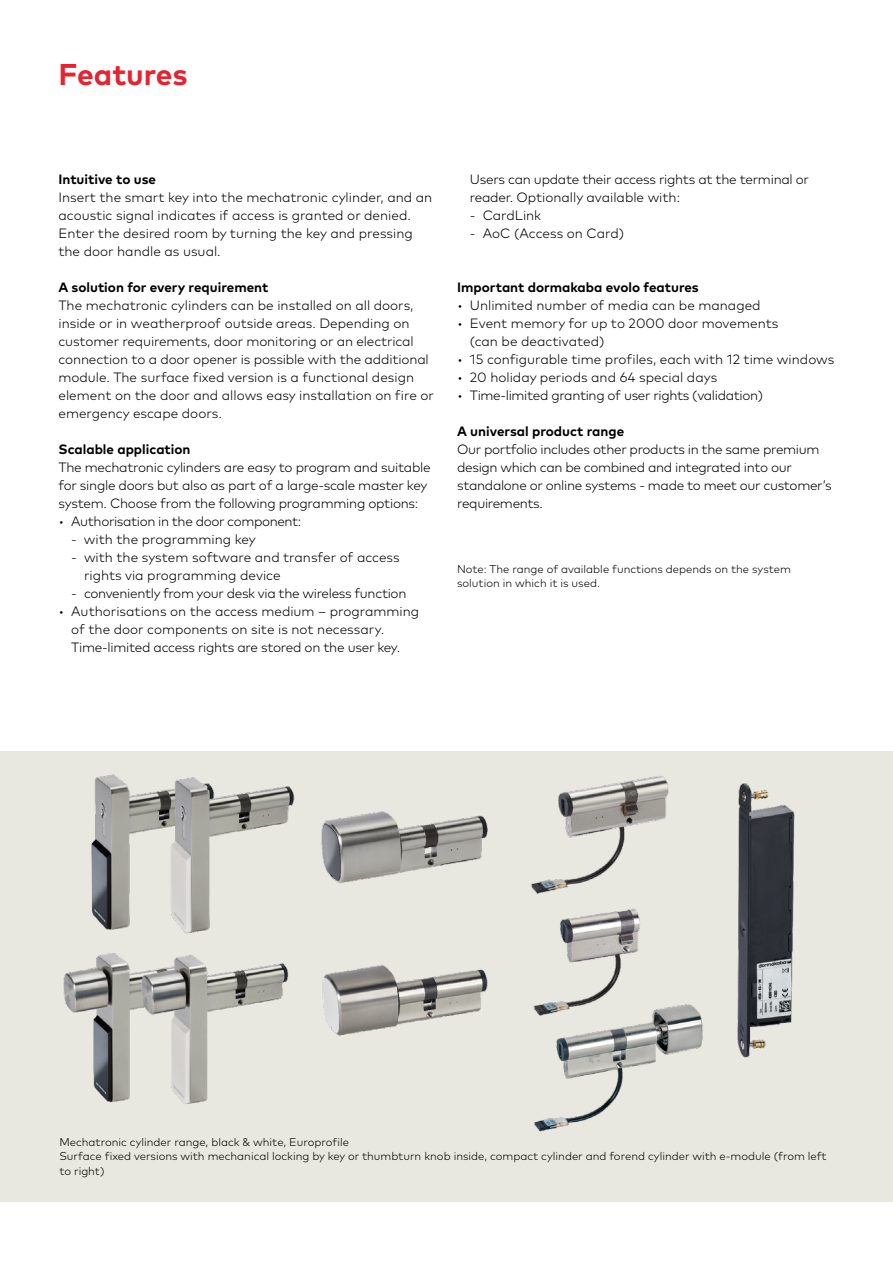
<style>
.page{position:relative;width:893px;height:1263px;background:#fff}
.page>*{position:absolute;margin:0;border:0;box-sizing:border-box;transform-origin:0 0}
.t1{font:700 30px "Mark Pro";letter-spacing:-.005em;color:#e62330}
.t2{font:300 13.5px/18px "Mark Pro";letter-spacing:-.005em;color:#000}
.t3{font:300 13.5px/18px "Mark Pro";letter-spacing:-.025em;color:#000}
.t4{font:700 13.5px "Mark Pro";color:#000}
.t5{font:300 13.5px "Mark Pro";letter-spacing:-.03em;color:#000}
.t6{font:300 11.25px/14.2px "Mark Pro";color:#000}
</style>
<div class="page">
<div style="left:0;top:751px;width:893px;height:450px;background:#e9e8e0"></div>
<img style="left:63px;top:774px;width:732px;height:358px">
<h1 class="t1" style="left:58px;top:52px;width:131px">Features</h1>
<p class="t4" style="left:58px;top:169px;width:99px">Intuitive to use</p>
<p class="t2" style="left:58px;top:188px;width:375px">Insert the smart key into the mechatronic cylinder, and an acoustic signal indicates if access is granted or denied.<br>Enter the desired room by turning the key and pressing the door handle as usual.</p>
<p class="t4" style="left:58px;top:277px;width:211px">A solution for every requirement</p>
<p class="t2" style="left:58px;top:296px;width:377px">The mechatronic cylinders can be installed on all doors, inside or in weatherproof outside areas. Depending on customer requirements, door monitoring or an electrical connection to a door opener is possible with the additional module. The surface fixed version is a functional design element on the door and allows easy installation on fire or emergency escape doors.</p>
<p class="t4" style="left:58px;top:439px;width:134px">Scalable application</p>
<p class="t2" style="left:58px;top:458px;width:374px">The mechatronic cylinders are easy to program and suitable for single doors but also as part of a large-scale master key system. Choose from the following programming options:</p>
<p class="t5" style="left:58px;top:512px;width:244px">• Authorisation in the door component:</p>
<p class="t2" style="left:71px;top:530px;width:186px">- with the programming key</p>
<p class="t2" style="left:84px;top:548px;width:317px;text-indent:-13px">- with the system software and transfer of access rights via programming device</p>
<p class="t3" style="left:71px;top:584px;width:337px">- conveniently from your desk via the wireless function</p>
<p class="t2" style="left:71px;top:602px;width:350px;text-indent:-13px">• Authorisations on the access medium – programming of the door components on site is not necessary.<br>Time-limited access rights are stored on the user key.</p>
<p class="t2" style="left:470px;top:170px;width:341px">Users can update their access rights at the terminal or reader. Optionally available with:</p>
<p class="t2" style="left:470px;top:206px;width:73px">- CardLink</p>
<p class="t2" style="left:470px;top:224px;width:156px">- AoC (Access on Card)</p>
<p class="t4" style="left:457px;top:277px;width:243px">Important dormakaba evolo features</p>
<p class="t2" style="left:457px;top:296px;width:305px">• Unlimited number of media can be managed</p>
<p class="t2" style="left:470px;top:314px;width:310px;text-indent:-13px">• Event memory for up to 2000 door movements (can be deactivated)</p>
<p class="t2" style="left:457px;top:350px;width:379px">• 15 configurable time profiles, each with 12 time windows</p>
<p class="t2" style="left:457px;top:368px;width:262px">• 20 holiday periods and 64 special days</p>
<p class="t3" style="left:457px;top:386px;width:308px">• Time-limited granting of user rights (validation)</p>
<p class="t4" style="left:457px;top:421px;width:169px">A universal product range</p>
<p class="t3" style="left:457px;top:440px;width:376px">Our portfolio includes other products in the same premium design which can be combined and integrated into our standalone or online systems - made to meet our customer’s requirements.</p>
<p class="t6" style="left:457px;top:561px;width:335px">Note: The range of available functions depends on the system solution in which it is used.</p>
<p class="t6" style="left:59px;top:1134px;width:769px">Mechatronic cylinder range, black &amp; white, Europrofile<br>Surface fixed versions with mechanical locking by key or thumbturn knob inside, compact cylinder and forend cylinder with e-module (from left to right)</p>
</div>
